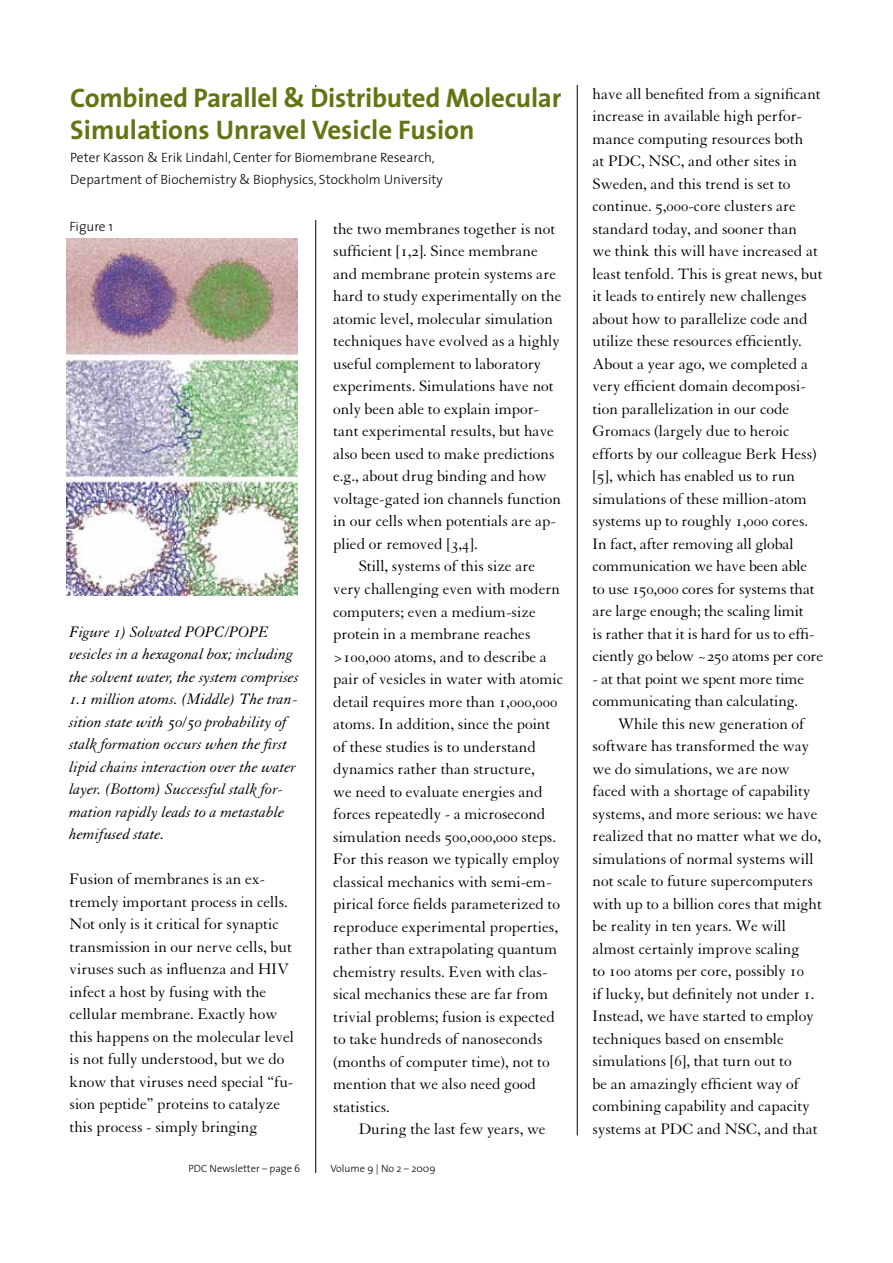
<style>
.page{position:relative;width:893px;height:1263px;background:#fff}
.page>*{position:absolute;margin:0;border:0;box-sizing:border-box;transform-origin:0 0}
.t1{font:700 27px/32.4px "The Sans";letter-spacing:-.01em;color:#617513}
.t2{font:16.5px/22.5px "Granjon Roman Os F";color:#000}
.t3{font:16.5px/22.5px "Granjon Italic Os F";color:#000}
.t4{font:300 13.5px/22.5px "The Sans";color:#000}
.t5{font:300 10.5px "The Sans";color:#000}
</style>
<div class="page">
<hr style="left:577px;top:85px;width:1px;height:1050px;background:#000">
<hr style="left:315px;top:85px;width:1px;height:1088px;background:#000">
<img style="left:67px;top:238px;width:231px;height:357px">
<h1 class="t1" style="left:70px;top:81px;width:493px">Combined Parallel &amp; Distributed Molecular<br>Simulations Unravel Vesicle Fusion</h1>
<p class="t4" style="left:70px;top:145px;width:374px">Peter Kasson &amp; Erik Lindahl, Center for Biomembrane Research,<br>Department of Biochemistry &amp; Biophysics, Stockholm University</p>
<p class="t4" style="left:70px;top:215px;width:45px">Figure 1</p>
<p class="t3" style="left:70px;top:620px;width:231px">Figure 1) Solvated POPC/POPE vesicles in a hexagonal box; including the solvent water, the system comprises 1.1 million atoms. (Middle) The tran&shy;sition state with 50/50 probability of stalk formation occurs when the first lipid chains interaction over the water layer. (Bottom) Successful stalk for&shy;mation rapidly leads to a metastable hemifused state.</p>
<p class="t2" style="left:70px;top:868px;width:226px">Fusion of membranes is an ex&shy;tremely important process in cells.<br>Not only is it critical for synaptic transmission in our nerve cells, but viruses such as influenza and HIV infect a host by fusing with the cellular membrane. Exactly how this happens on the molecular level is not fully understood, but we do know that viruses need special “fu&shy;sion peptide” proteins to catalyze this process - simply bringing</p>
<p class="t2" style="left:333px;top:218px;width:224px">the two membranes together is not</p>
<p class="t2" style="left:333px;top:240px;width:206px">sufficient [1,2]. Since membrane</p>
<p class="t2" style="left:333px;top:263px;width:224px">and membrane protein systems are</p>
<p class="t2" style="left:333px;top:285px;width:230px">hard to study experimentally on the</p>
<p class="t2" style="left:333px;top:308px;width:221px">atomic level, molecular simulation</p>
<p class="t2" style="left:333px;top:330px;width:228px">techniques have evolved as a highly</p>
<p class="t2" style="left:333px;top:353px;width:210px">useful complement to laboratory</p>
<p class="t2" style="left:333px;top:375px;width:222px">experiments. Simulations have not</p>
<p class="t2" style="left:333px;top:398px;width:207px">only been able to explain impor-</p>
<p class="t2" style="left:333px;top:420px;width:222px">tant experimental results, but have</p>
<p class="t2" style="left:333px;top:443px;width:223px">also been used to make predictions</p>
<p class="t2" style="left:333px;top:465px;width:215px">e.g., about drug binding and how</p>
<p class="t2" style="left:333px;top:488px;width:229px">voltage-gated ion channels function</p>
<p class="t2" style="left:333px;top:510px;width:224px">in our cells when potentials are ap-</p>
<p class="t2" style="left:333px;top:533px;width:146px">plied or removed [3,4].</p>
<p class="t2" style="left:359px;top:555px;width:178px">Still, systems of this size are</p>
<p class="t2" style="left:333px;top:578px;width:228px">very challenging even with modern</p>
<p class="t2" style="left:333px;top:600px;width:204px">computers; even a medium-size</p>
<p class="t2" style="left:333px;top:623px;width:199px">protein in a membrane reaches</p>
<p class="t2" style="left:333px;top:645px;width:215px">&gt;100,000 atoms, and to describe a</p>
<p class="t2" style="left:333px;top:668px;width:231px">pair of vesicles in water with atomic</p>
<p class="t2" style="left:333px;top:690px;width:226px">detail requires more than 1,000,000</p>
<p class="t2" style="left:333px;top:713px;width:219px">atoms. In addition, since the point</p>
<p class="t2" style="left:333px;top:736px;width:204px">of these studies is to understand</p>
<p class="t2" style="left:333px;top:758px;width:203px">dynamics rather than structure,</p>
<p class="t2" style="left:333px;top:781px;width:211px">we need to evaluate energies and</p>
<p class="t2" style="left:333px;top:803px;width:214px">forces repeatedly - a microsecond</p>
<p class="t2" style="left:333px;top:826px;width:224px">simulation needs 500,000,000 steps.</p>
<p class="t2" style="left:333px;top:848px;width:228px">For this reason we typically employ</p>
<p class="t2" style="left:333px;top:871px;width:220px">classical mechanics with semi-em-</p>
<p class="t2" style="left:333px;top:893px;width:228px">pirical force fields parameterized to</p>
<p class="t2" style="left:333px;top:916px;width:226px">reproduce experimental properties,</p>
<p class="t2" style="left:333px;top:938px;width:225px">rather than extrapolating quantum</p>
<p class="t2" style="left:333px;top:961px;width:216px">chemistry results. Even with clas-</p>
<p class="t2" style="left:333px;top:983px;width:217px">sical mechanics these are far from</p>
<p class="t2" style="left:333px;top:1006px;width:223px">trivial problems; fusion is expected</p>
<p class="t2" style="left:333px;top:1028px;width:211px">to take hundreds of nanoseconds</p>
<p class="t2" style="left:333px;top:1051px;width:218px">(months of computer time), not to</p>
<p class="t2" style="left:333px;top:1073px;width:204px">mention that we also need good</p>
<p class="t2" style="left:333px;top:1096px;width:58px">statistics.</p>
<p class="t2" style="left:359px;top:1118px;width:188px">During the last few years, we</p>
<p class="t5" style="left:188px;top:1160px;width:114px">PDC Newsletter – page 6</p>
<p class="t5" style="left:330px;top:1160px;width:107px">Volume 9 | No 2 – 2009</p>
<p class="t2" style="left:593px;top:83px;width:232px">have all benefited from a significant increase in available high perfor&shy;mance computing resources both<br>at PDC, NSC, and other sites in Sweden, and this trend is set to continue. 5,000-core clusters are standard today, and sooner than<br>we think this will have increased at least tenfold. This is great news, but it leads to entirely new challenges about how to parallelize code and utilize these resources efficiently.<br>About a year ago, we completed a very efficient domain decomposi&shy;tion parallelization in our code Gromacs (largely due to heroic efforts by our colleague Berk Hess) [5], which has enabled us to run simulations of these million-atom systems up to roughly 1,000 cores.<br>In fact, after removing all global communication we have been able to use 150,000 cores for systems that are large enough; the scaling limit<br>is rather that it is hard for us to effi&shy;ciently go below ~250 atoms per core</p>
<p class="t2" style="left:593px;top:668px;width:213px">- at that point we spent more time</p>
<p class="t2" style="left:593px;top:690px;width:207px">communicating than calculating.</p>
<p class="t2" style="left:618px;top:713px;width:188px">While this new generation of</p>
<p class="t2" style="left:593px;top:735px;width:218px">software has transformed the way</p>
<p class="t2" style="left:593px;top:758px;width:199px">we do simulations, we are now</p>
<p class="t2" style="left:593px;top:780px;width:219px">faced with a shortage of capability</p>
<p class="t2" style="left:593px;top:803px;width:226px">systems, and more serious: we have</p>
<p class="t2" style="left:593px;top:825px;width:230px">realized that no matter what we do,</p>
<p class="t2" style="left:593px;top:848px;width:223px">simulations of normal systems will</p>
<p class="t2" style="left:593px;top:870px;width:222px">not scale to future supercomputers</p>
<p class="t2" style="left:593px;top:893px;width:231px">with up to a billion cores that might</p>
<p class="t2" style="left:593px;top:915px;width:195px">be reality in ten years. We will</p>
<p class="t2" style="left:593px;top:938px;width:208px">almost certainly improve scaling</p>
<p class="t2" style="left:593px;top:960px;width:213px">to 100 atoms per core, possibly 10</p>
<p class="t2" style="left:593px;top:983px;width:223px">if lucky, but definitely not under 1.</p>
<p class="t2" style="left:593px;top:1005px;width:223px">Instead, we have started to employ</p>
<p class="t2" style="left:593px;top:1028px;width:193px">techniques based on ensemble</p>
<p class="t2" style="left:593px;top:1050px;width:201px">simulations [6], that turn out to</p>
<p class="t2" style="left:593px;top:1073px;width:208px">be an amazingly efficient way of</p>
<p class="t2" style="left:593px;top:1095px;width:219px">combining capability and capacity</p>
<p class="t2" style="left:593px;top:1118px;width:227px">systems at PDC and NSC, and that</p>
</div>
